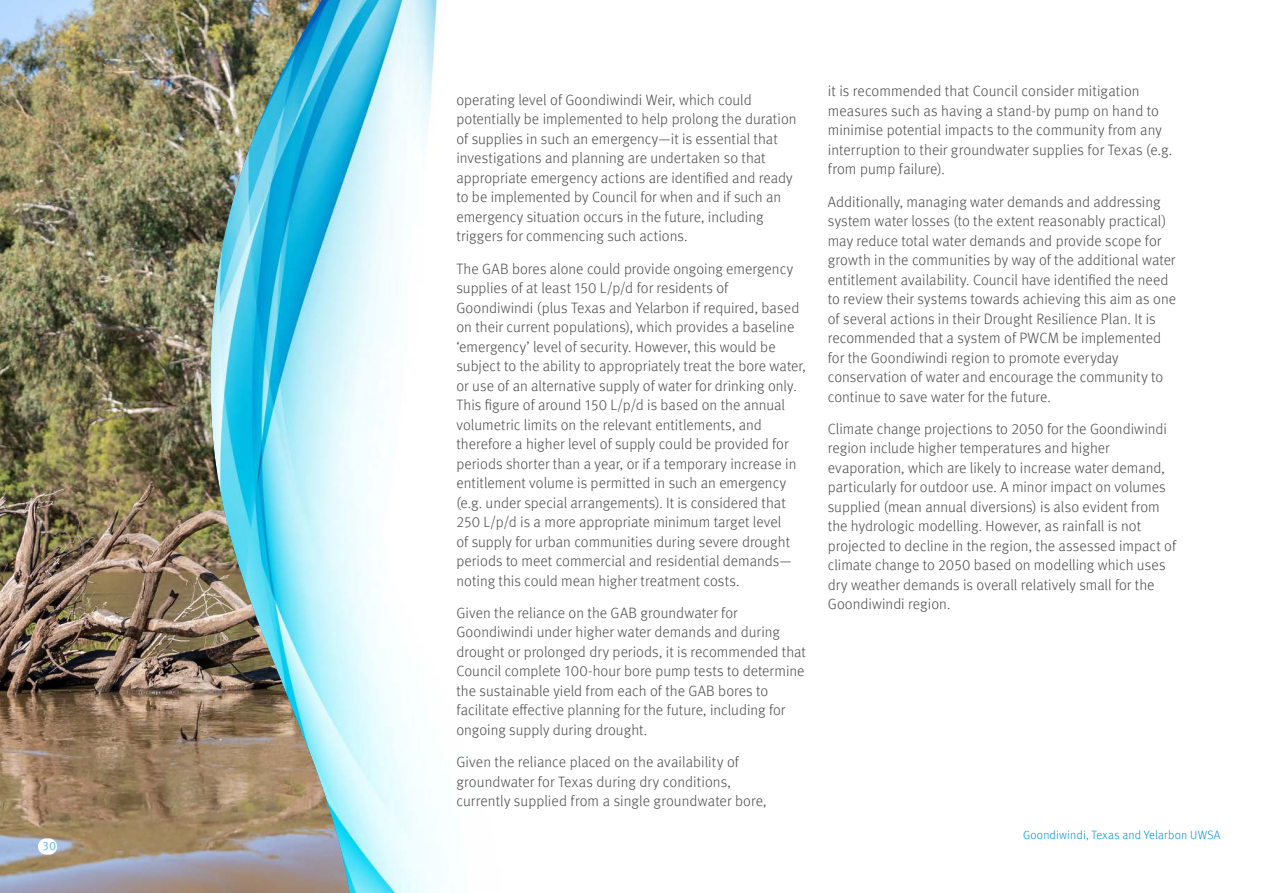
<style>
.page{position:relative;width:1263px;height:893px;background:#fff}
.page>*{position:absolute;margin:0;border:0;box-sizing:border-box;transform-origin:0 0}
.body{font:300 15px/19.5px "Meta Pro";color:#4d4d4f}
.t1{font:300 12px "Meta Pro";letter-spacing:.015em;color:#0096db}
.t2{font:12px "Meta Pro Norm";color:#55b5e7}
</style>
<div class="page">
<img style="left:351px;top:0;width:95px;height:893px">
<img style="left:0;top:0;width:350px;height:893px">
<div style="left:38px;top:838px;width:19px;height:17px;background:#fff;border-radius:8px"></div>
<p class="t2" style="left:43px;top:837px;width:15px">30</p>
<p class="body" style="left:456px;top:89px;width:342px">operating level of Goondiwindi Weir, which could potentially be implemented to help prolong the duration of supplies in such an emergency—it is essential that investigations and planning are undertaken so that appropriate emergency actions are identified and ready to be implemented by Council for when and if such an emergency situation occurs in the future, including triggers for commencing such actions.</p>
<p class="body" style="left:456px;top:258px;width:351px">The GAB bores alone could provide ongoing emergency supplies of at least 150 L/p/d for residents of Goondiwindi (plus Texas and Yelarbon if required, based on their current populations), which provides a baseline ‘emergency’ level of security. However, this would be subject to the ability to appropriately treat the bore water, or use of an alternative supply of water for drinking only.<br>This figure of around 150 L/p/d is based on the annual volumetric limits on the relevant entitlements, and therefore a higher level of supply could be provided for periods shorter than a year, or if a temporary increase in entitlement volume is permitted in such an emergency (e.g. under special arrangements). It is considered that 250 L/p/d is a more appropriate minimum target level<br>of supply for urban communities during severe drought periods to meet commercial and residential demands— noting this could mean higher treatment costs.</p>
<p class="body" style="left:456px;top:602px;width:351px">Given the reliance on the GAB groundwater for Goondiwindi under higher water demands and during drought or prolonged dry periods, it is recommended that Council complete 100-hour bore pump tests to determine the sustainable yield from each of the GAB bores to facilitate effective planning for the future, including for ongoing supply during drought.</p>
<p class="body" style="left:456px;top:751px;width:312px">Given the reliance placed on the availability of groundwater for Texas during dry conditions, currently supplied from a single groundwater bore,</p>
<p class="body" style="left:828px;top:81px;width:346px">it is recommended that Council consider mitigation measures such as having a stand-by pump on hand to minimise potential impacts to the community from any interruption to their groundwater supplies for Texas (e.g. from pump failure).</p>
<p class="body" style="left:828px;top:191px;width:350px">Additionally, managing water demands and addressing system water losses (to the extent reasonably practical) may reduce total water demands and provide scope for growth in the communities by way of the additional water entitlement availability. Council have identified the need to review their systems towards achieving this aim as one of several actions in their Drought Resilience Plan. It is recommended that a system of PWCM be implemented for the Goondiwindi region to promote everyday conservation of water and encourage the community to continue to save water for the future.</p>
<p class="body" style="left:828px;top:418px;width:350px">Climate change projections to 2050 for the Goondiwindi region include higher temperatures and higher evaporation, which are likely to increase water demand, particularly for outdoor use. A minor impact on volumes supplied (mean annual diversions) is also evident from the hydrologic modelling. However, as rainfall is not projected to decline in the region, the assessed impact of climate change to 2050 based on modelling which uses dry weather demands is overall relatively small for the Goondiwindi region.</p>
<p class="t1" style="left:1023px;top:826px;width:199px">Goondiwindi, Texas and Yelarbon UWSA</p>
</div>
